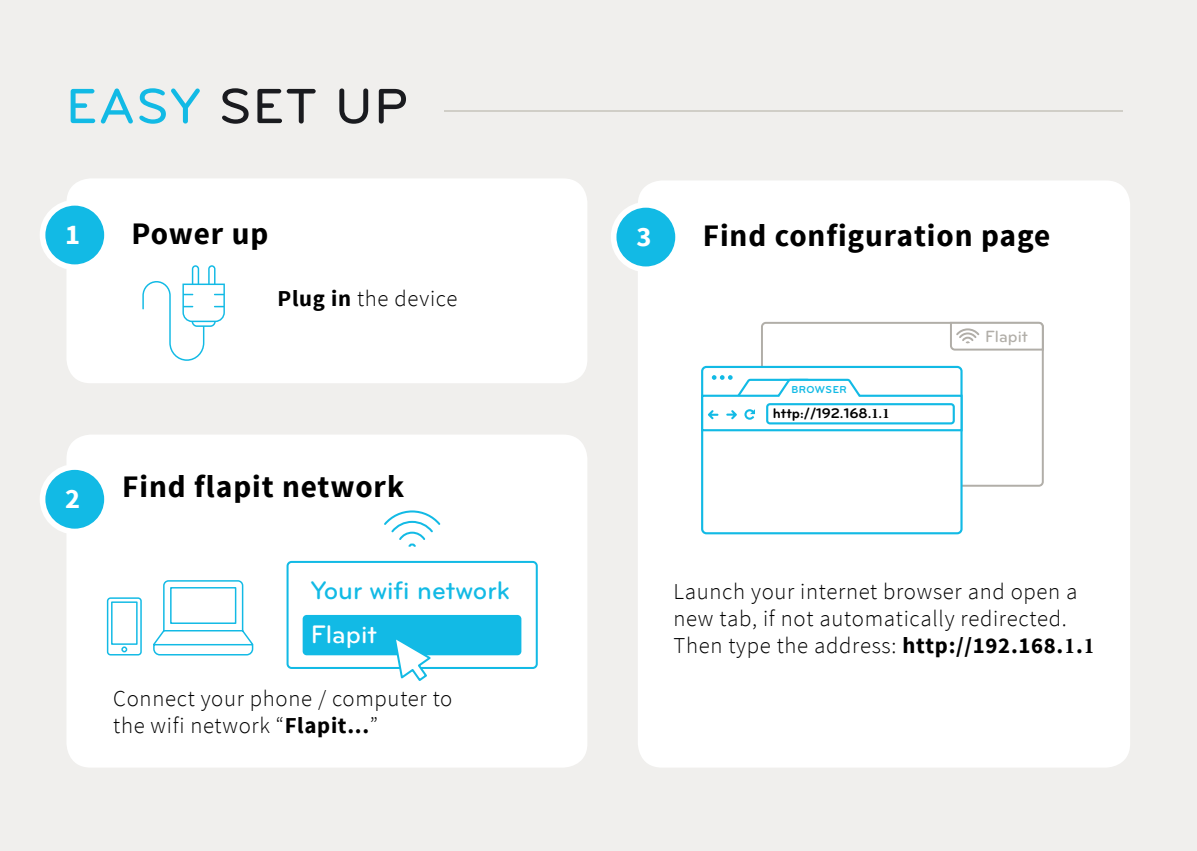
<style>
.page{position:relative;width:1197px;height:851px;background:#fff}
.page>*{position:absolute;margin:0;border:0;box-sizing:border-box;transform-origin:0 0}
.t1{font:500 51.4px "Bryant Pro";letter-spacing:.03em;color:#1a1b1f}
.t2{font:700 31.2px "Source Sans Pro";letter-spacing:.03em;color:#000}
.t3{font:700 28.4px "Source Sans Pro";color:#fff}
.t4{font:500 26.4px "Bryant Pro";color:#12bae5}
.t5{font:500 26.4px "Bryant Pro";color:#fff}
.t6{font:300 22.8px/27.2px "Source Sans Pro";letter-spacing:.03em;color:#000}
.t7{font:500 17px "Bryant Pro";color:#b1aea8}
.t8{font:700 14.4px "Bryant Pro";color:#000}
.t9{font:700 10.4px "Bryant Pro";letter-spacing:.045em;color:#12bae5}
.s1{color:#12bae5}
.s2{font-weight:700}
.s3{font-family:"Minion Pro"}
.s4{font-family:"Minion Pro";font-weight:700}
</style>
<div class="page">
<div style="left:0;top:0;width:1196px;height:850px;background:#f0efed"></div>
<div style="left:66px;top:178px;width:521px;height:205px;background:#fff;border-radius:24px"></div>
<div style="left:66px;top:434px;width:521px;height:333px;background:#fff;border-radius:24px"></div>
<div style="left:43px;top:203px;width:64px;height:64px;background:#12bae5;border-radius:50%"></div>
<div style="left:40px;top:200px;width:70px;height:70px;border:6px solid #fff;border-radius:50%"></div>
<svg style="left:142px;top:265px;width:83px;height:96px"></svg>
<svg style="left:106px;top:580px;width:148px;height:76px"></svg>
<svg style="left:384px;top:510px;width:57px;height:37px"></svg>
<div style="left:286px;top:561px;width:251px;height:108px;border:2px solid #12bae5;border-radius:4px"></div>
<div style="left:302px;top:615px;width:219px;height:40px;background:#12bae5;border-radius:4px"></div>
<svg style="left:392px;top:639px;width:40px;height:42px"></svg>
<div style="left:637px;top:180px;width:492px;height:587px;background:#fff;border-radius:24px"></div>
<div style="left:613px;top:205px;width:65px;height:64px;background:#12bae5;border-radius:50%"></div>
<div style="left:610px;top:202px;width:71px;height:70px;border:6px solid #fff;border-radius:50%"></div>
<div style="left:760px;top:322px;width:283px;height:164px;border:2px solid #b1aea8;border-radius:4px"></div>
<svg style="left:948px;top:322px;width:95px;height:29px"></svg>
<div style="left:702px;top:367px;width:259px;height:166px;background:#fff;border-radius:4px"></div>
<div style="left:701px;top:366px;width:261px;height:168px;border:2px solid #12bae5;border-radius:4px"></div>
<svg style="left:701px;top:375px;width:261px;height:57px"></svg>
<hr style="left:444px;top:110px;width:677px;height:2px;background:#d0cec7">
<div style="left:43px;top:467px;width:64px;height:64px;background:#12bae5;border-radius:50%"></div>
<div style="left:40px;top:464px;width:70px;height:70px;border:6px solid #fff;border-radius:50%"></div>
<h1 class="t1" style="left:66px;top:75px;width:343px"><span class="s1">EASY</span> SET UP</h1>
<p class="t3" style="left:65px;top:216px;width:16px">1</p>
<h2 class="t2" style="left:132px;top:213px;width:138px">Power up</h2>
<p class="t6" style="left:277px;top:285px;width:181px"><span class="s2">Plug in</span> the device</p>
<p class="t3" style="left:65px;top:480px;width:16px">2</p>
<h2 class="t2" style="left:122px;top:467px;width:283px">Find flapit network</h2>
<p class="t4" style="left:311px;top:574px;width:200px">Your wifi network</p>
<p class="t5" style="left:311px;top:618px;width:67px">Flapit</p>
<p class="t6" style="left:113px;top:684px;width:340px">Connect your phone / computer to the wifi network “<span class="s2">Flapit...</span>”</p>
<p class="t3" style="left:636px;top:218px;width:16px">3</p>
<h2 class="t2" style="left:702px;top:215px;width:349px">Find configuration page</h2>
<p class="t9" style="left:791px;top:383px;width:57px">BROWSER</p>
<p class="t8" style="left:772px;top:404px;width:118px">http://192.168.<span class="s3">1</span>.<span class="s3">1</span></p>
<p class="t7" style="left:985px;top:325px;width:44px">Flapit</p>
<p class="t6" style="left:673px;top:577px;width:423px">Launch your internet browser and open a new tab, if not automatically redirected.<br>Then type the address: <span class="s2">http://192.168.</span><span class="s4">1</span><span class="s2">.</span><span class="s4">1</span></p>
</div>
